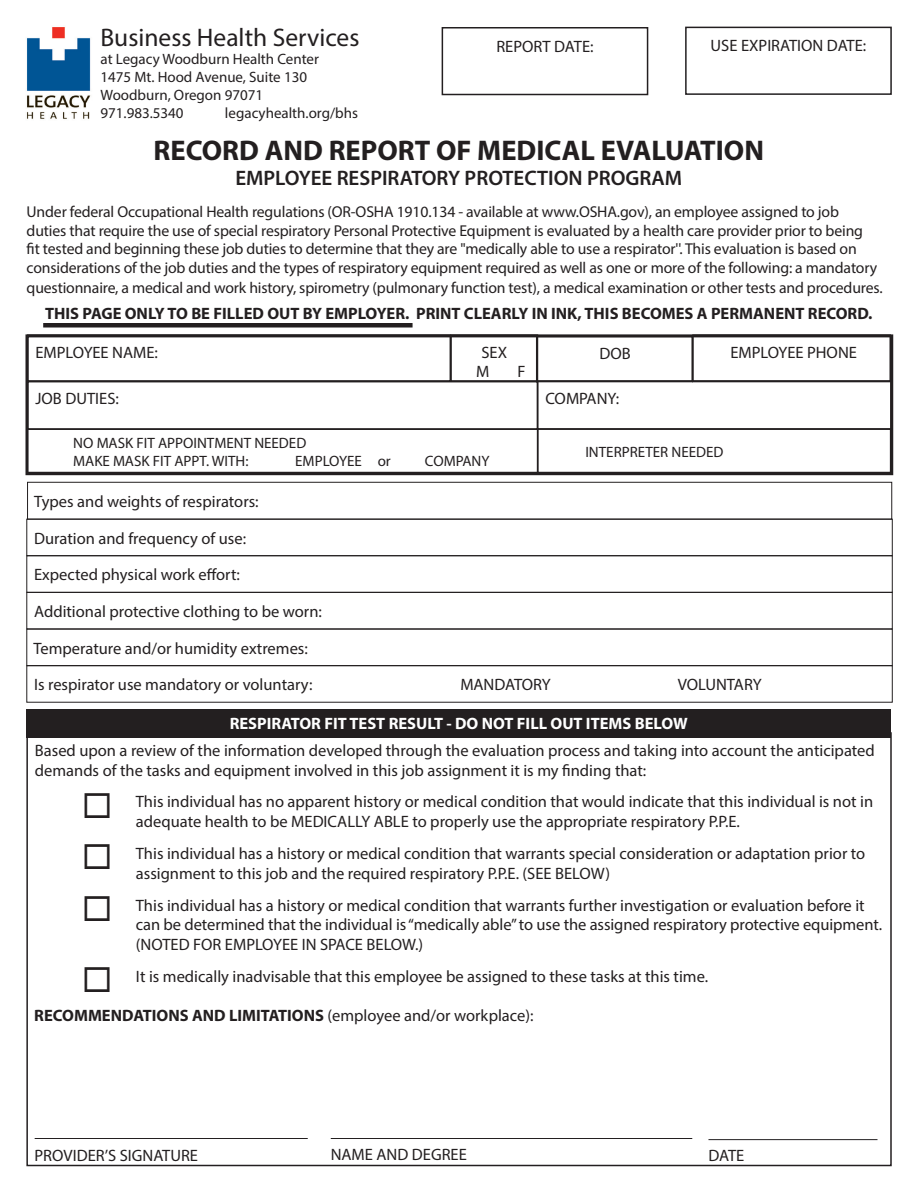
<style>
.page{position:relative;width:918px;height:1188px;background:#fff}
.page>*{position:absolute;margin:0;border:0;box-sizing:border-box;transform-origin:0 0}
.t1{font:700 28.5px "Myriad Pro";color:#231f20}
.t2{font:25.5px "Myriad Pro";color:#231f20}
.t3{font:600 21px "Myriad Pro";color:#231f20}
.Big_Box{font:16.5px "Myriad Pro";color:#231f20}
.t4{font:700 16.5px "Myriad Pro";color:#231f20}
.t5{font:700 16.5px "Myriad Pro";color:#fff}
.t6{font:15.75px/19px "Myriad Pro";letter-spacing:-.01em;color:#231f20}
.t7{font:15px "Myriad Pro";color:#231f20}
.s1{font-weight:400}
</style>
<div class="page">
<img style="left:26px;top:27px;width:65px;height:92px">
<div style="left:442px;top:27px;width:206px;height:68px;border:2px solid #231f20"></div>
<div style="left:27px;top:334px;width:424px;height:48px;border:2px solid #231f20"></div>
<div style="left:450px;top:334px;width:88px;height:48px;border:2px solid #231f20"></div>
<div style="left:536px;top:336px;width:157px;height:46px;border:2px solid #231f20"></div>
<div style="left:692px;top:334px;width:199px;height:48px;border:2px solid #231f20"></div>
<div style="left:27px;top:381px;width:511px;height:49px;border:2px solid #231f20"></div>
<div style="left:537px;top:380px;width:355px;height:50px;border:2px solid #231f20"></div>
<div style="left:26px;top:334px;width:867px;height:141px;border:3px solid #231f20"></div>
<div style="left:27px;top:482px;width:865px;height:38px;border:1px solid #231f20"></div>
<div style="left:26px;top:519px;width:867px;height:37px;border:1px solid #231f20"></div>
<div style="left:26px;top:555px;width:867px;height:38px;border:1px solid #231f20"></div>
<div style="left:26px;top:592px;width:867px;height:37px;border:1px solid #231f20"></div>
<div style="left:26px;top:629px;width:867px;height:37px;border:1px solid #231f20"></div>
<div style="left:26px;top:665px;width:867px;height:38px;border:1px solid #231f20"></div>
<hr style="left:35px;top:1138px;width:273px;height:1px;background:#231f20">
<hr style="left:331px;top:1138px;width:361px;height:1px;background:#231f20">
<hr style="left:708px;top:1139px;width:170px;height:1px;background:#231f20">
<div style="left:685px;top:27px;width:207px;height:68px;border:2px solid #231f20"></div>
<div style="left:26px;top:710px;width:865px;height:28px;background:#231f20"></div>
<div style="left:43px;top:323px;width:370px;height:5px;background:#231f20"></div>
<div style="left:27px;top:428px;width:511px;height:45px;border:2px solid #231f20"></div>
<div style="left:537px;top:428px;width:354px;height:45px;border:2px solid #231f20"></div>
<p class="t2" style="left:100px;top:22px;width:261px">Business Health Services</p>
<p class="t7" style="left:100px;top:50px;width:220px">at Legacy Woodburn Health Center</p>
<p class="t7" style="left:100px;top:68px;width:208px">1475 Mt. Hood Avenue, Suite 130</p>
<p class="t7" style="left:100px;top:86px;width:164px">Woodburn, Oregon 97071</p>
<p class="t7" style="left:100px;top:104px;width:85px">971.983.5340</p>
<p class="t7" style="left:225px;top:104px;width:135px">legacyhealth.org/bhs</p>
<p class="Big_Box" style="left:496px;top:36px;width:99px">REPORT DATE:</p>
<p class="Big_Box" style="left:711px;top:36px;width:157px">USE EXPIRATION DATE:</p>
<p class="t1" style="left:154px;top:132px;width:612px">RECORD AND REPORT OF MEDICAL EVALUATION</p>
<p class="t3" style="left:235px;top:165px;width:448px">EMPLOYEE RESPIRATORY PROTECTION PROGRAM</p>
<p class="t6" style="left:27px;top:202px;width:858px">Under federal Occupational Health regulations (OR-OSHA 1910.134 - available at www.OSHA.gov), an employee assigned to job duties that require the use of special respiratory Personal Protective Equipment is evaluated by a health care provider prior to being<br>fit tested and beginning these job duties to determine that they are "medically able to use a respirator''. This evaluation is based on considerations of the job duties and the types of respiratory equipment required as well as one or more of the following: a mandatory questionnaire, a medical and work history, spirometry (pulmonary function test), a medical examination or other tests and procedures.</p>
<p class="t4" style="left:45px;top:303px;width:829px">THIS PAGE ONLY TO BE FILLED OUT BY EMPLOYER. PRINT CLEARLY IN INK, THIS BECOMES A PERMANENT RECORD.</p>
<p class="Big_Box" style="left:35px;top:342px;width:124px">EMPLOYEE NAME:</p>
<p class="Big_Box" style="left:481px;top:342px;width:27px">SEX</p>
<p class="Big_Box" style="left:476px;top:361px;width:15px">M</p>
<p class="Big_Box" style="left:518px;top:361px;width:10px">F</p>
<p class="Big_Box" style="left:599px;top:344px;width:33px">DOB</p>
<p class="Big_Box" style="left:730px;top:342px;width:128px">EMPLOYEE PHONE</p>
<p class="Big_Box" style="left:35px;top:389px;width:85px">JOB DUTIES:</p>
<p class="Big_Box" style="left:545px;top:388px;width:75px">COMPANY:</p>
<p class="t7" style="left:73px;top:434px;width:235px">NO MASK FIT APPOINTMENT NEEDED</p>
<p class="t7" style="left:73px;top:452px;width:177px">MAKE MASK FIT APPT. WITH:</p>
<p class="t7" style="left:295px;top:452px;width:97px">EMPLOYEE or</p>
<p class="t7" style="left:425px;top:452px;width:66px">COMPANY</p>
<p class="t7" style="left:585px;top:443px;width:140px">INTERPRETER NEEDED</p>
<p class="Big_Box" style="left:34px;top:491px;width:226px">Types and weights of respirators:</p>
<p class="Big_Box" style="left:34px;top:528px;width:214px">Duration and frequency of use:</p>
<p class="Big_Box" style="left:34px;top:565px;width:207px">Expected physical work effort:</p>
<p class="Big_Box" style="left:34px;top:601px;width:289px">Additional protective clothing to be worn:</p>
<p class="Big_Box" style="left:33px;top:638px;width:276px">Temperature and/or humidity extremes:</p>
<p class="Big_Box" style="left:34px;top:675px;width:280px">Is respirator use mandatory or voluntary:</p>
<p class="Big_Box" style="left:460px;top:675px;width:92px">MANDATORY</p>
<p class="Big_Box" style="left:678px;top:675px;width:85px">VOLUNTARY</p>
<p class="t5" style="left:230px;top:713px;width:459px">RESPIRATOR FIT TEST RESULT - DO NOT FILL OUT ITEMS BELOW</p>
<p class="Big_Box" style="left:35px;top:740px;width:841px">Based upon a review of the information developed through the evaluation process and taking into account the anticipated</p>
<p class="Big_Box" style="left:35px;top:760px;width:613px">demands of the tasks and equipment involved in this job assignment it is my finding that:</p>
<p class="Big_Box" style="left:82px;top:792px;width:793px">◻ This individual has no apparent history or medical condition that would indicate that this individual is not in</p>
<p class="Big_Box" style="left:136px;top:811px;width:606px">adequate health to be MEDICALLY ABLE to properly use the appropriate respiratory P.P.E.</p>
<p class="Big_Box" style="left:82px;top:843px;width:785px">◻ This individual has a history or medical condition that warrants special consideration or adaptation prior to</p>
<p class="Big_Box" style="left:136px;top:863px;width:476px">assignment to this job and the required respiratory P.P.E. (SEE BELOW)</p>
<p class="Big_Box" style="left:82px;top:895px;width:784px">◻ This individual has a history or medical condition that warrants further investigation or evaluation before it</p>
<p class="Big_Box" style="left:136px;top:915px;width:748px">can be determined that the individual is “medically able” to use the assigned respiratory protective equipment.</p>
<p class="Big_Box" style="left:136px;top:934px;width:289px">(NOTED FOR EMPLOYEE IN SPACE BELOW.)</p>
<p class="Big_Box" style="left:82px;top:966px;width:628px">◻ It is medically inadvisable that this employee be assigned to these tasks at this time.</p>
<p class="t4" style="left:34px;top:1004px;width:501px">RECOMMENDATIONS AND LIMITATIONS <span class="s1">(employee and/or workplace):</span></p>
<p class="Big_Box" style="left:34px;top:1145px;width:165px">PROVIDER’S SIGNATURE</p>
<p class="Big_Box" style="left:331px;top:1145px;width:138px">NAME AND DEGREE</p>
<p class="Big_Box" style="left:708px;top:1145px;width:37px">DATE</p>
</div>
